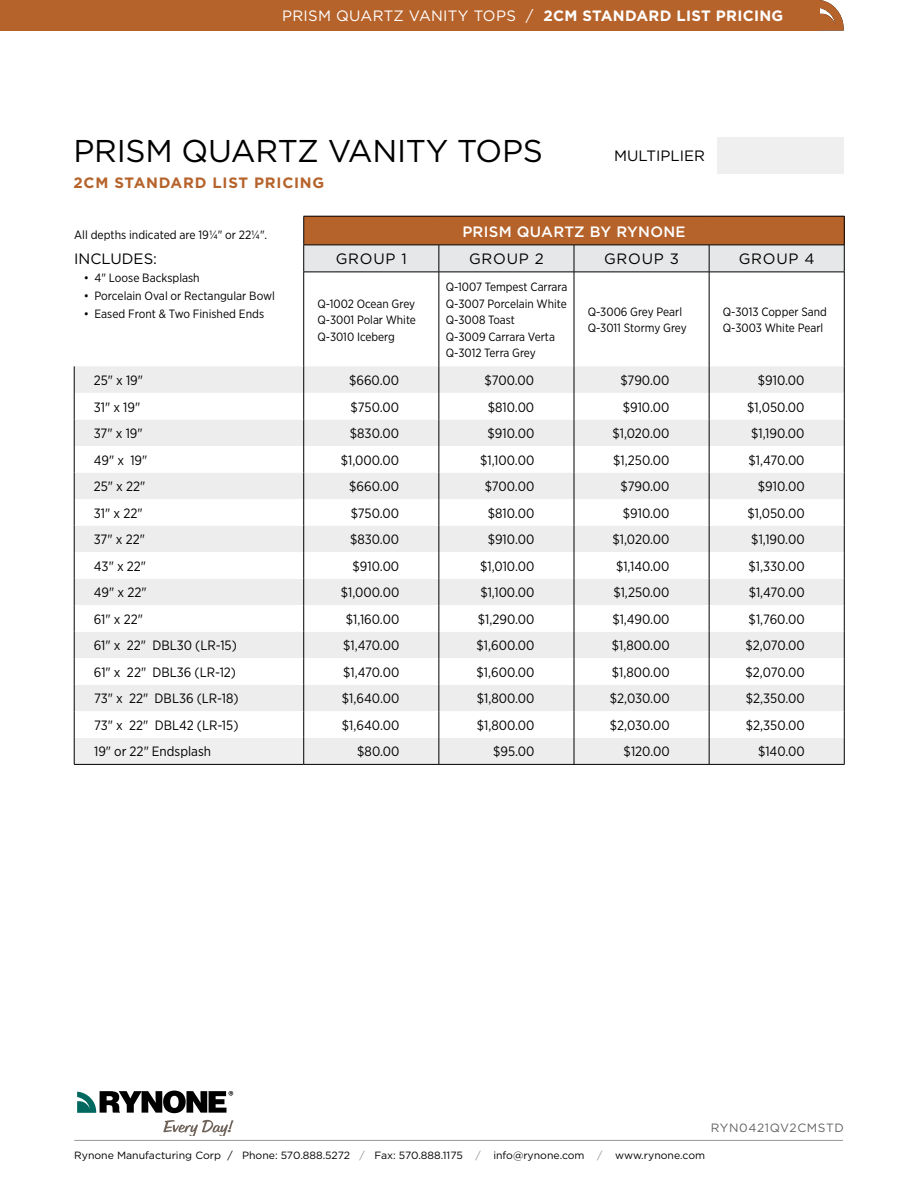
<style>
.page{position:relative;width:918px;height:1188px;background:#fff}
.page>*{position:absolute;margin:0;border:0;box-sizing:border-box;transform-origin:0 0}
.t1{font:31.5px "Gotham";letter-spacing:-.01em;color:#000}
.t2{font:15px "Gotham";letter-spacing:.02em;color:#fff}
.t3{font:15px "Gotham";letter-spacing:.025em;color:#000}
.t4{font:700 15px "Gotham";letter-spacing:.05em;color:#b6632b}
.t5{font:15px "Gotham";color:#000}
.t6{font:500 15px "Gotham";letter-spacing:.02em;color:#fff}
.t7{font:13.5px "Gotham Narrow";color:#000}
.t8{font:12px/16.5px "Gotham Narrow";color:#000}
.t9{font:12px "Gotham";letter-spacing:.05em;color:#636466}
.t10{font:10.5px "Gotham";color:#000}
.s1{font-weight:700}
.s2{color:#939598}
</style>
<div class="page">
<div style="left:718px;top:137px;width:126px;height:37px;background:#f0efef"></div>
<svg style="left:304px;top:273px;width:540px;height:93px"></svg>
<div style="left:75px;top:366px;width:769px;height:398px;background:#ededee"></div>
<svg style="left:75px;top:393px;width:769px;height:345px"></svg>
<div style="left:74px;top:738px;width:230px;height:26px;background:#efeff0"></div>
<hr style="left:439px;top:272px;width:1px;height:94px;background:#000">
<hr style="left:574px;top:272px;width:1px;height:94px;background:#000">
<hr style="left:709px;top:272px;width:1px;height:94px;background:#000">
<svg style="left:709px;top:366px;width:1px;height:398px"></svg>
<hr style="left:303px;top:272px;width:1px;height:94px;background:#000">
<hr style="left:844px;top:272px;width:1px;height:94px;background:#000">
<svg style="left:439px;top:366px;width:1px;height:398px"></svg>
<svg style="left:574px;top:366px;width:1px;height:398px"></svg>
<svg style="left:303px;top:216px;width:542px;height:56px;background:#c39b80"></svg>
<hr style="left:304px;top:272px;width:135px;height:1px;background:#000">
<hr style="left:439px;top:272px;width:135px;height:1px;background:#000">
<hr style="left:574px;top:272px;width:135px;height:1px;background:#000">
<hr style="left:709px;top:272px;width:135px;height:1px;background:#000">
<svg style="left:74px;top:366px;width:1px;height:398px"></svg>
<hr style="left:74px;top:764px;width:230px;height:1px;background:#000">
<svg style="left:303px;top:366px;width:1px;height:398px"></svg>
<svg style="left:844px;top:366px;width:1px;height:398px"></svg>
<hr style="left:304px;top:764px;width:135px;height:1px;background:#000">
<hr style="left:439px;top:764px;width:135px;height:1px;background:#000">
<hr style="left:574px;top:764px;width:135px;height:1px;background:#000">
<hr style="left:709px;top:764px;width:135px;height:1px;background:#000">
<hr style="left:74px;top:1140px;width:769px;height:1px;background:#97989a">
<svg style="left:77px;top:1091px;width:156px;height:22px"></svg>
<svg style="left:163px;top:1120px;width:71px;height:16px"></svg>
<div style="left:0;top:0;width:819px;height:31px;background:#b6632b"></div>
<svg style="left:819px;top:0;width:25px;height:31px"></svg>
<p class="t2" style="left:282px;top:6px;width:503px">PRISM QUARTZ VANITY TOPS / <span class="s1">2CM STAND RD LIST PRICING</span></p>
<p class="t2" style="left:615px;top:6px;width:170px">HEADER PAGE NAME</p>
<h1 class="t1" style="left:74px;top:131px;width:471px">PRISM QUARTZ VANITY TOPS</h1>
<p class="t5" style="left:614px;top:146px;width:92px">MULTIPLIER</p>
<p class="t4" style="left:74px;top:173px;width:252px">2CM STANDARD LIST PRICING</p>
<p class="t8" style="left:74px;top:227px;width:195px">All depths indicated are 19¼" or 22¼".</p>
<p class="t5" style="left:74px;top:249px;width:84px">INCLUDES:</p>
<p class="t8" style="left:84px;top:269px;width:118px">• 4" Loose Backsplash</p>
<p class="t8" style="left:84px;top:287px;width:193px">• Porcelain Oval or Rectangular Bowl</p>
<p class="t8" style="left:84px;top:305px;width:182px">• Eased Front &amp; Two Finished Ends</p>
<p class="t6" style="left:462px;top:221px;width:225px">PRISM QUARTZ BY RYNONE</p>
<p class="t3" style="left:336px;top:249px;width:73px">GROUP 1</p>
<p class="t3" style="left:469px;top:249px;width:76px">GROUP 2</p>
<p class="t3" style="left:604px;top:249px;width:76px">GROUP 3</p>
<p class="t3" style="left:739px;top:249px;width:77px">GROUP 4</p>
<p class="t8" style="left:317px;top:295px;width:100px;text-align:justify">Q-1002 Ocean Grey Q-3001 Polar White Q-3010 Iceberg</p>
<p class="t8" style="left:446px;top:278px;width:123px">Q-1007 Tempest Carrara<br>Q-3007 Porcelain White<br>Q-3008 Toast<br>Q-3009 Carrara Verta<br>Q-3012 Terra Grey</p>
<p class="t8" style="left:588px;top:303px;width:100px">Q-3006 Grey Pearl<br>Q-3011 Stormy Grey</p>
<p class="t8" style="left:723px;top:303px;width:105px">Q-3013 Copper Sand<br>Q-3003 White Pearl</p>
<p class="t7" style="left:94px;top:372px;width:51px">25" x 19"</p>
<p class="t7" style="left:349px;top:372px;width:52px">$660.00</p>
<p class="t7" style="left:485px;top:372px;width:51px">$700.00</p>
<p class="t7" style="left:620px;top:372px;width:51px">$790.00</p>
<p class="t7" style="left:758px;top:372px;width:48px">$910.00</p>
<p class="t7" style="left:94px;top:398px;width:48px">31" x 19"</p>
<p class="t7" style="left:351px;top:398px;width:50px">$750.00</p>
<p class="t7" style="left:488px;top:398px;width:48px">$810.00</p>
<p class="t7" style="left:623px;top:398px;width:48px">$910.00</p>
<p class="t7" style="left:747px;top:398px;width:59px">$1,050.00</p>
<p class="t7" style="left:94px;top:425px;width:50px">37" x 19"</p>
<p class="t7" style="left:350px;top:425px;width:51px">$830.00</p>
<p class="t7" style="left:488px;top:425px;width:48px">$910.00</p>
<p class="t7" style="left:612px;top:425px;width:59px">$1,020.00</p>
<p class="t7" style="left:751px;top:425px;width:55px">$1,190.00</p>
<p class="t7" style="left:94px;top:452px;width:55px">49" x 19"</p>
<p class="t7" style="left:341px;top:452px;width:60px">$1,000.00</p>
<p class="t7" style="left:480px;top:452px;width:56px">$1,100.00</p>
<p class="t7" style="left:613px;top:452px;width:58px">$1,250.00</p>
<p class="t7" style="left:749px;top:452px;width:58px">$1,470.00</p>
<p class="t7" style="left:94px;top:478px;width:53px">25" x 22"</p>
<p class="t7" style="left:349px;top:478px;width:52px">$660.00</p>
<p class="t7" style="left:485px;top:478px;width:51px">$700.00</p>
<p class="t7" style="left:620px;top:478px;width:51px">$790.00</p>
<p class="t7" style="left:758px;top:478px;width:48px">$910.00</p>
<p class="t7" style="left:94px;top:505px;width:50px">31" x 22"</p>
<p class="t7" style="left:351px;top:505px;width:50px">$750.00</p>
<p class="t7" style="left:488px;top:505px;width:48px">$810.00</p>
<p class="t7" style="left:623px;top:505px;width:48px">$910.00</p>
<p class="t7" style="left:747px;top:505px;width:59px">$1,050.00</p>
<p class="t7" style="left:94px;top:531px;width:53px">37" x 22"</p>
<p class="t7" style="left:350px;top:531px;width:51px">$830.00</p>
<p class="t7" style="left:488px;top:531px;width:48px">$910.00</p>
<p class="t7" style="left:613px;top:531px;width:59px">$1,020.00</p>
<p class="t7" style="left:751px;top:531px;width:55px">$1,190.00</p>
<p class="t7" style="left:94px;top:558px;width:54px">43" x 22"</p>
<p class="t7" style="left:353px;top:558px;width:48px">$910.00</p>
<p class="t7" style="left:480px;top:558px;width:56px">$1,010.00</p>
<p class="t7" style="left:616px;top:558px;width:55px">$1,140.00</p>
<p class="t7" style="left:749px;top:558px;width:58px">$1,330.00</p>
<p class="t7" style="left:94px;top:584px;width:54px">49" x 22"</p>
<p class="t7" style="left:341px;top:584px;width:60px">$1,000.00</p>
<p class="t7" style="left:480px;top:584px;width:56px">$1,100.00</p>
<p class="t7" style="left:613px;top:584px;width:58px">$1,250.00</p>
<p class="t7" style="left:749px;top:584px;width:58px">$1,470.00</p>
<p class="t7" style="left:94px;top:611px;width:51px">61" x 22"</p>
<p class="t7" style="left:346px;top:611px;width:55px">$1,160.00</p>
<p class="t7" style="left:478px;top:611px;width:58px">$1,290.00</p>
<p class="t7" style="left:612px;top:611px;width:59px">$1,490.00</p>
<p class="t7" style="left:749px;top:611px;width:58px">$1,760.00</p>
<p class="t7" style="left:94px;top:637px;width:144px">61" x 22" DBL30 (LR-15)</p>
<p class="t7" style="left:343px;top:637px;width:58px">$1,470.00</p>
<p class="t7" style="left:477px;top:637px;width:59px">$1,600.00</p>
<p class="t7" style="left:612px;top:637px;width:59px">$1,800.00</p>
<p class="t7" style="left:746px;top:637px;width:61px">$2,070.00</p>
<p class="t7" style="left:94px;top:664px;width:144px">61" x 22" DBL36 (LR-12)</p>
<p class="t7" style="left:343px;top:664px;width:58px">$1,470.00</p>
<p class="t7" style="left:477px;top:664px;width:59px">$1,600.00</p>
<p class="t7" style="left:612px;top:664px;width:59px">$1,800.00</p>
<p class="t7" style="left:746px;top:664px;width:61px">$2,070.00</p>
<p class="t7" style="left:94px;top:690px;width:146px">73" x 22" DBL36 (LR-18)</p>
<p class="t7" style="left:342px;top:690px;width:59px">$1,640.00</p>
<p class="t7" style="left:477px;top:690px;width:59px">$1,800.00</p>
<p class="t7" style="left:610px;top:690px;width:61px">$2,030.00</p>
<p class="t7" style="left:746px;top:690px;width:60px">$2,350.00</p>
<p class="t7" style="left:94px;top:717px;width:146px">73" x 22" DBL42 (LR-15)</p>
<p class="t7" style="left:342px;top:717px;width:59px">$1,640.00</p>
<p class="t7" style="left:477px;top:717px;width:59px">$1,800.00</p>
<p class="t7" style="left:610px;top:717px;width:61px">$2,030.00</p>
<p class="t7" style="left:746px;top:717px;width:60px">$2,350.00</p>
<p class="t7" style="left:94px;top:743px;width:118px">19" or 22" Endsplash</p>
<p class="t7" style="left:357px;top:743px;width:44px">$80.00</p>
<p class="t7" style="left:493px;top:743px;width:43px">$95.00</p>
<p class="t7" style="left:624px;top:743px;width:48px">$120.00</p>
<p class="t7" style="left:758px;top:743px;width:48px">$140.00</p>
<p class="t9" style="left:711px;top:1120px;width:134px">RYN0421QV2CMSTD</p>
<p class="t10" style="left:74px;top:1148px;width:632px">Rynone Manufacturing Corp / Phone: 570.888.5272 <span class="s2">/</span> Fax: 570.888.1175 <span class="s2">/</span> info@rynone.com <span class="s2">/</span> www.rynone.com</p>
</div>
